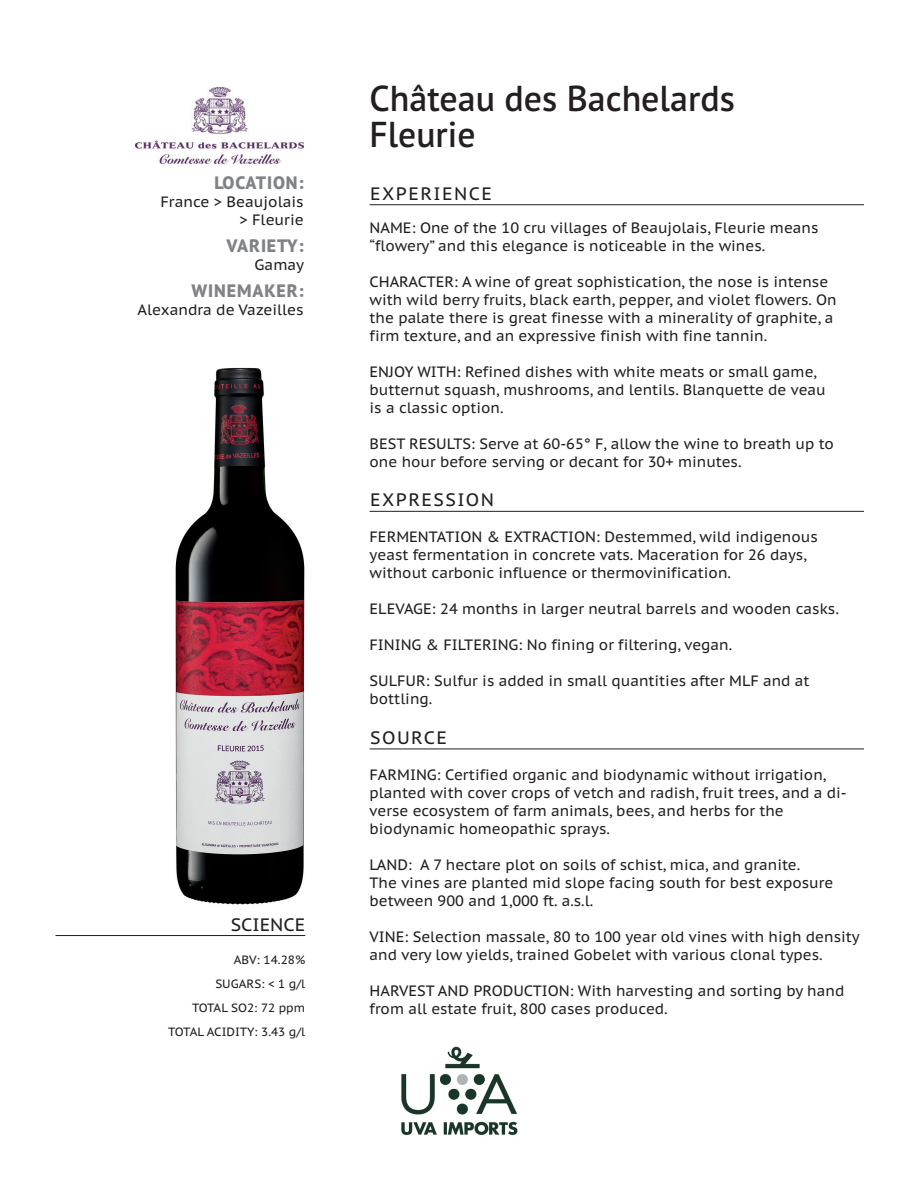
<style>
.page{position:relative;width:918px;height:1188px;background:#fff}
.page>*{position:absolute;margin:0;border:0;box-sizing:border-box;transform-origin:0 0}
.Wine_Name{font:600 36px "PT Sans Pro";color:#231f20}
.Section_Heder{font:18px "PT Sans Pro Caption";letter-spacing:.08em;color:#231f20}
.Location_Variety{font:800 18px "PT Sans Pro";letter-spacing:.05em;color:#808285}
.Category{font:800 18px "PT Sans Pro";letter-spacing:.05em;color:#808285}
.Section_Heder_Right{font:18px "PT Sans Pro Caption";color:#231f20}
.Category-2{font:15px/18px "PT Sans Pro Caption";color:#231f20}
.Science_Words{font:12px "PT Sans Pro Caption";color:#231f20}
</style>
<div class="page">
<hr style="left:370px;top:204px;width:494px;height:1px;background:#231f20">
<hr style="left:370px;top:511px;width:494px;height:1px;background:#231f20">
<hr style="left:370px;top:749px;width:494px;height:1px;background:#231f20">
<img style="left:175px;top:367px;width:130px;height:538px">
<hr style="left:56px;top:935px;width:249px;height:1px;background:#231f20">
<img style="left:401px;top:1046px;width:117px;height:90px">
<img style="left:135px;top:87px;width:169px;height:77px">
<p class="Location_Variety" style="left:214px;top:170px;width:91px">LOCATION:</p>
<p class="Category-2" style="left:161px;top:192px;width:145px">France &gt; Beaujolais</p>
<p class="Category-2" style="left:240px;top:210px;width:66px">&gt; Fleurie</p>
<p class="Category" style="left:227px;top:233px;width:79px">VARIETY:</p>
<p class="Category-2" style="left:255px;top:255px;width:51px">Gamay</p>
<p class="Location_Variety" style="left:192px;top:278px;width:114px">WINEMAKER:</p>
<p class="Category-2" style="left:137px;top:300px;width:168px">Alexandra de Vazeilles</p>
<p class="Section_Heder_Right" style="left:231px;top:913px;width:76px">SCIENCE</p>
<p class="Science_Words" style="left:234px;top:952px;width:73px">ABV: 14.28%</p>
<p class="Science_Words" style="left:215px;top:976px;width:91px">SUGARS: &lt; 1 g/l</p>
<p class="Science_Words" style="left:192px;top:1000px;width:115px">TOTAL SO2: 72 ppm</p>
<p class="Science_Words" style="left:168px;top:1024px;width:139px">TOTAL ACIDITY: 3.43 g/l</p>
<p class="Wine_Name" style="left:370px;top:75px;width:367px">Château des Bachelards</p>
<p class="Wine_Name" style="left:370px;top:111px;width:107px">Fleurie</p>
<p class="Section_Heder" style="left:370px;top:182px;width:123px">EXPERIENCE</p>
<p class="Category-2" style="left:370px;top:218px;width:450px">NAME: One of the 10 cru villages of Beaujolais, Fleurie means “flowery” and this elegance is noticeable in the wines.</p>
<p class="Category-2" style="left:370px;top:272px;width:469px">CHARACTER: A wine of great sophistication, the nose is intense with wild berry fruits, black earth, pepper, and violet flowers. On the palate there is great finesse with a minerality of graphite, a firm texture, and an expressive finish with fine tannin.</p>
<p class="Category-2" style="left:370px;top:362px;width:449px">ENJOY WITH: Refined dishes with white meats or small game,</p>
<p class="Category-2" style="left:370px;top:380px;width:458px">butternut squash, mushrooms, and lentils. Blanquette de veau</p>
<p class="Category-2" style="left:370px;top:398px;width:136px">is a classic option.</p>
<p class="Category-2" style="left:370px;top:434px;width:466px">BEST RESULTS: Serve at 60-65° F, allow the wine to breath up to one hour before serving or decant for 30+ minutes.</p>
<p class="Section_Heder" style="left:370px;top:488px;width:125px">EXPRESSION</p>
<p class="Category-2" style="left:370px;top:528px;width:450px">FERMENTATION &amp; EXTRACTION: Destemmed, wild indigenous</p>
<p class="Category-2" style="left:370px;top:546px;width:439px">yeast fermentation in concrete vats. Maceration for 26 days,</p>
<p class="Category-2" style="left:370px;top:564px;width:363px">without carbonic influence or thermovinification.</p>
<p class="Category-2" style="left:370px;top:600px;width:471px">ELEVAGE: 24 months in larger neutral barrels and wooden casks.</p>
<p class="Category-2" style="left:370px;top:636px;width:364px">FINING &amp; FILTERING: No fining or filtering, vegan.</p>
<p class="Category-2" style="left:370px;top:672px;width:442px">SULFUR: Sulfur is added in small quantities after MLF and at</p>
<p class="Category-2" style="left:370px;top:690px;width:64px">bottling.</p>
<p class="Section_Heder" style="left:370px;top:726px;width:78px">SOURCE</p>
<p class="Category-2" style="left:370px;top:765px;width:479px">FARMING: Certified organic and biodynamic without irrigation, planted with cover crops of vetch and radish, fruit trees, and a di&shy;verse ecosystem of farm animals, bees, and herbs for the</p>
<p class="Category-2" style="left:370px;top:819px;width:242px">biodynamic homeopathic sprays.</p>
<p class="Category-2" style="left:370px;top:855px;width:432px">LAND: A 7 hectare plot on soils of schist, mica, and granite.</p>
<p class="Category-2" style="left:370px;top:873px;width:465px">The vines are planted mid slope facing south for best exposure between 900 and 1,000 ft. a.s.l.</p>
<p class="Category-2" style="left:370px;top:927px;width:492px">VINE: Selection massale, 80 to 100 year old vines with high density and very low yields, trained Gobelet with various clonal types.</p>
<p class="Category-2" style="left:370px;top:981px;width:476px">HARVEST AND PRODUCTION: With harvesting and sorting by hand from all estate fruit, 800 cases produced.</p>
</div>
